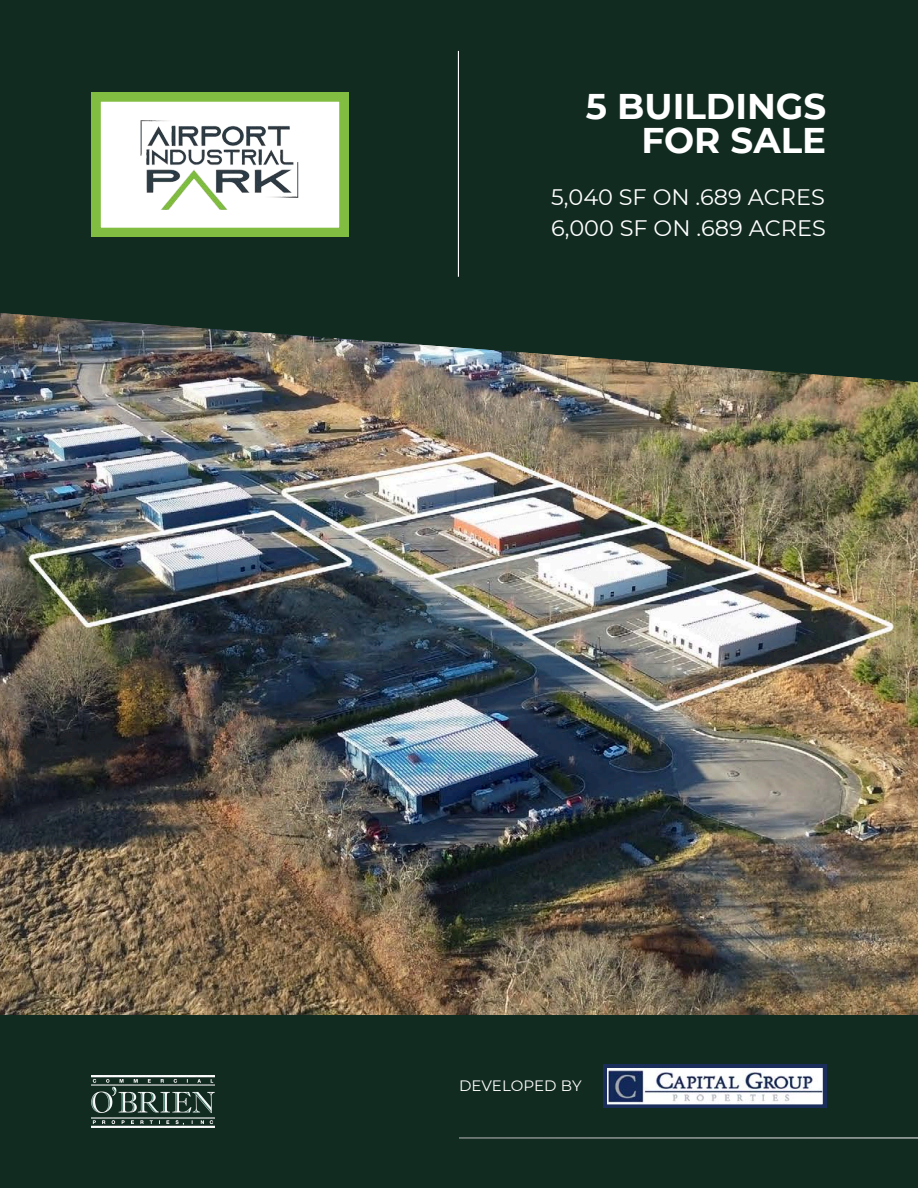
<style>
.page{position:relative;width:918px;height:1188px;background:#fff}
.page>*{position:absolute;margin:0;border:0;box-sizing:border-box;transform-origin:0 0}
.t1{font:700 35.7px/34px "Montserrat";color:#fff;text-align:right}
.t2{font:22.35px/30.8px "Montserrat";color:#fff}
.t3{font:15px "Montserrat";color:#fff}
</style>
<div class="page">
<img style="left:0;top:385px;width:918px;height:630px">
<svg style="left:0;top:0;width:918px;height:385px;background:#1d3329"></svg>
<div style="left:0;top:1015px;width:918px;height:173px;background:#122b21"></div>
<img style="left:92px;top:1075px;width:122px;height:52px">
<hr style="left:459px;top:1137px;width:459px;height:2px;background:#fff">
<hr style="left:458px;top:51px;width:1px;height:226px;background:#fff">
<svg style="left:92px;top:93px;width:256px;height:144px"></svg>
<img style="left:136px;top:115px;width:168px;height:100px">
<svg style="left:604px;top:1065px;width:222px;height:42px;background:#a7aebe"></svg>
<p class="t1" style="left:586px;top:89px;width:242px">5 BUILDINGS<br>FOR SALE</p>
<p class="t2" style="left:551px;top:182px;width:276px">5,040 SF ON .689 ACRES<br>6,000 SF ON .689 ACRES</p>
<p class="t3" style="left:459px;top:1076px;width:124px">DEVELOPED BY</p>
</div>
